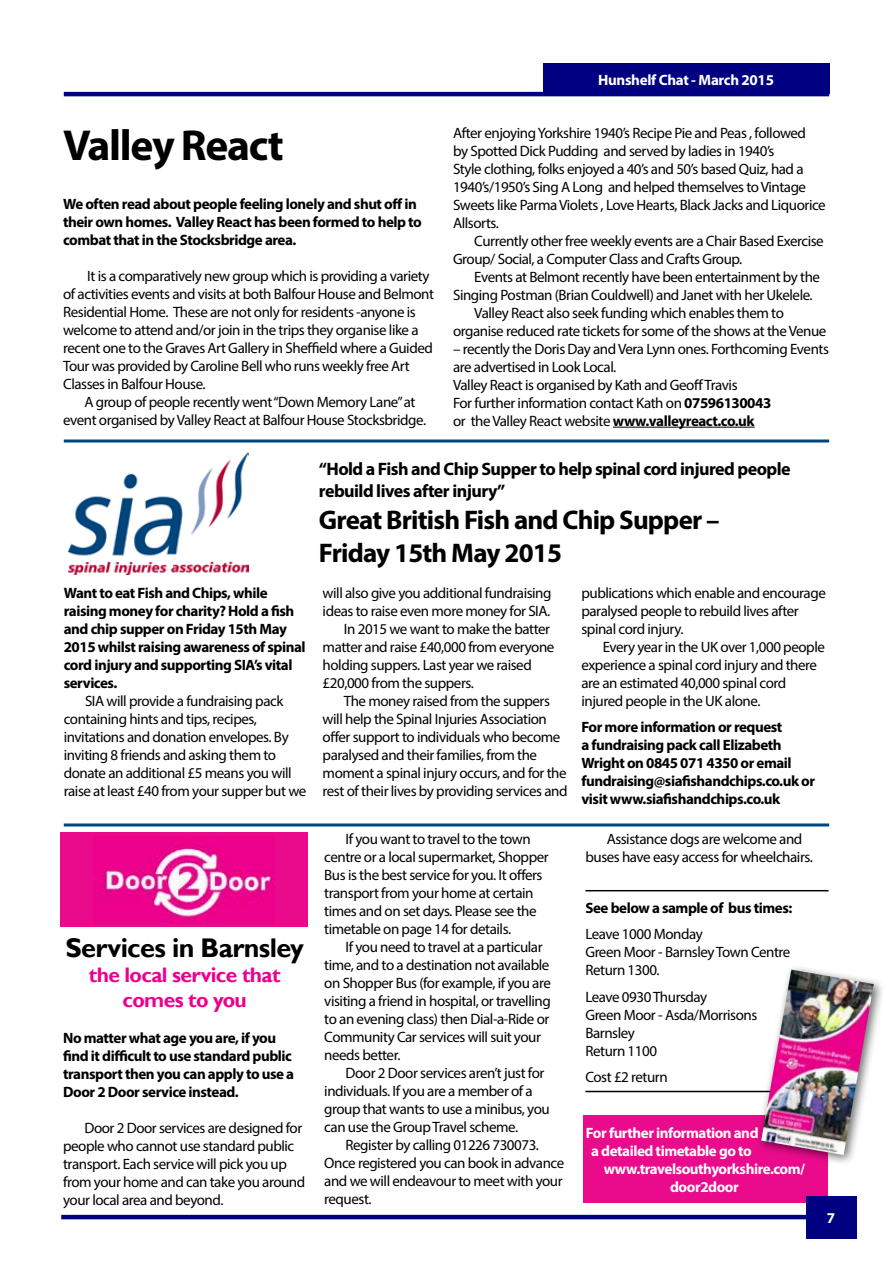
<style>
.page{position:relative;width:893px;height:1263px;background:#fff}
.page>*{position:absolute;margin:0;border:0;box-sizing:border-box;transform-origin:0 0}
.t1{font:700 43.5px "Myriad Pro";letter-spacing:-.03em;color:#000}
.t2{font:700 27px/32.4px "Myriad Pro";letter-spacing:-.03em;color:#000}
.t3{font:700 27px "Gill Sans";letter-spacing:-.025em;color:#000}
.t4{font:700 21px/25.2px "Gill Sans";letter-spacing:-.03em;color:#ec008c;text-align:center}
.t5{font:700 18px/21.6px "Myriad Pro";letter-spacing:-.03em;color:#000}
.t6{font:15px/18px "Myriad Pro";letter-spacing:-.03em;color:#000}
.t7{font:700 15px/18px "Myriad Pro";letter-spacing:-.03em;color:#000}
.t8{font:700 15px "Myriad Pro";letter-spacing:-.03em;color:#fff}
.s1{font-weight:700}
</style>
<div class="page">
<hr style="left:613px;top:427px;width:142px;height:1px;background:#000">
<img style="left:68px;top:452px;width:181px;height:122px">
<hr style="left:64px;top:439px;width:765px;height:3px;background:#00457c">
<hr style="left:64px;top:823px;width:765px;height:3px;background:#00457c">
<hr style="left:585px;top:890px;width:243px;height:1px;background:#000">
<hr style="left:585px;top:1091px;width:243px;height:1px;background:#000">
<div style="left:61px;top:832px;width:247px;height:95px;background:#ea0b8c"></div>
<img style="left:94px;top:837px;width:180px;height:87px">
<div style="left:583px;top:1116px;width:244px;height:87px;background:#ea0b8c"></div>
<hr style="left:61px;top:1215px;width:768px;height:4px;background:#000080">
<div style="left:806px;top:1196px;width:50px;height:43px;background:#000080"></div>
<hr style="left:64px;top:92px;width:765px;height:4px;background:#000080">
<div style="left:543px;top:64px;width:286px;height:30px;background:#000080"></div>
<div style="left:756px;top:964px;width:129px;height:203px;background:#000;opacity:.57"></div>
<img style="left:761px;top:969px;width:113px;height:186px">
<p class="t8" style="left:598px;top:70px;width:177px">Hunshelf Chat - March 2015</p>
<p class="t6" style="left:453px;top:123px;width:374px">After enjoying Yorkshire 1940’s Recipe Pie and Peas , followed<br>by Spotted Dick Pudding and served by ladies in 1940’s<br>Style clothing, folks enjoyed a 40’s and 50’s based Quiz, had a 1940’s/1950’s Sing A Long and helped themselves to Vintage Sweets like Parma Violets , Love Hearts, Black Jacks and Liquorice Allsorts.</p>
<p class="t6" style="left:453px;top:231px;width:372px;text-indent:21px">Currently other free weekly events are a Chair Based Exercise<br>Group/ Social, a Computer Class and Crafts Group.</p>
<p class="t6" style="left:474px;top:267px;width:347px">Events at Belmont recently have been entertainment by the</p>
<p class="t6" style="left:453px;top:285px;width:361px">Singing Postman (Brian Couldwell) and Janet with her Ukelele.</p>
<p class="t6" style="left:474px;top:303px;width:311px">Valley React also seek funding which enables them to</p>
<p class="t6" style="left:453px;top:321px;width:375px">organise reduced rate tickets for some of the shows at the Venue</p>
<p class="t6" style="left:453px;top:339px;width:377px">– recently the Doris Day and Vera Lynn ones. Forthcoming Events are advertised in Look Local.<br>Valley React is organised by Kath and Geoff Travis<br>For further information contact Kath on <span class="s1">07596130043<br></span>or the Valley React website <span class="s1">www.valleyreact.co.uk</span></p>
<p class="t5" style="left:319px;top:458px;width:473px">“Hold a Fish and Chip Supper to help spinal cord injured people rebuild lives after injury”</p>
<h2 class="t2" style="left:319px;top:503px;width:402px">Great British Fish and Chip Supper –<br>Friday 15th May 2015</h2>
<h1 class="t1" style="left:63px;top:117px;width:222px">Valley React</h1>
<p class="t7" style="left:63px;top:194px;width:360px">We often read about people feeling lonely and shut off in their own homes. Valley React has been formed to help to combat that in the Stocksbridge area.</p>
<p class="t6" style="left:63px;top:267px;width:372px;text-indent:24px">It is a comparatively new group which is providing a variety of activities events and visits at both Balfour House and Belmont Residential Home. These are not only for residents -anyone is welcome to attend and/or join in the trips they organise like a recent one to the Graves Art Gallery in Sheffield where a Guided Tour was provided by Caroline Bell who runs weekly free Art Classes in Balfour House.</p>
<p class="t6" style="left:63px;top:393px;width:364px;text-indent:21px">A group of people recently went “Down Memory Lane” at event organised by Valley React at Balfour House Stocksbridge.</p>
<p class="t7" style="left:64px;top:583px;width:243px">Want to eat Fish and Chips, while raising money for charity? Hold a fish and chip supper on Friday 15th May<br>2015 whilst raising awareness of spinal cord injury and supporting SIA’s vital services.</p>
<p class="t6" style="left:64px;top:691px;width:244px;text-indent:21px">SIA will provide a fundraising pack containing hints and tips, recipes, invitations and donation envelopes. By inviting 8 friends and asking them to donate an additional £5 means you will raise at least £40 from your supper but we</p>
<h2 class="t3" style="left:65px;top:931px;width:240px">Services in Barnsley</h2>
<h3 class="t4" style="left:89px;top:963px;width:193px">the local service that comes to you</h3>
<p class="t7" style="left:63px;top:1029px;width:233px">No matter what age you are, if you find it difficult to use standard public transport then you can apply to use a Door 2 Door service instead.</p>
<p class="t6" style="left:63px;top:1119px;width:244px;text-indent:21px">Door 2 Door services are designed for people who cannot use standard public transport. Each service will pick you up from your home and can take you around your local area and beyond.</p>
<p class="t6" style="left:323px;top:583px;width:230px">will also give you additional fundraising</p>
<p class="t6" style="left:323px;top:601px;width:229px">ideas to raise even more money for SIA.</p>
<p class="t6" style="left:344px;top:619px;width:208px">In 2015 we want to make the batter</p>
<p class="t6" style="left:323px;top:637px;width:233px">matter and raise £40,000 from everyone</p>
<p class="t6" style="left:323px;top:655px;width:211px">holding suppers. Last year we raised</p>
<p class="t6" style="left:323px;top:673px;width:153px">£20,000 from the suppers.</p>
<p class="t6" style="left:344px;top:691px;width:208px">The money raised from the suppers</p>
<p class="t6" style="left:323px;top:709px;width:226px">will help the Spinal Injuries Association</p>
<p class="t6" style="left:323px;top:727px;width:239px">offer support to individuals who become</p>
<p class="t6" style="left:323px;top:745px;width:216px">paralysed and their families, from the</p>
<p class="t6" style="left:323px;top:763px;width:245px">moment a spinal injury occurs, and for the</p>
<p class="t6" style="left:323px;top:781px;width:246px">rest of their lives by providing services and</p>
<p class="t6" style="left:324px;top:829px;width:226px;text-indent:21px">If you want to travel to the town centre or a local supermarket, Shopper Bus is the best service for you. It offers transport from your home at certain times and on set days. Please see the timetable on page 14 for details.</p>
<p class="t6" style="left:324px;top:937px;width:228px;text-indent:21px">If you need to travel at a particular time, and to a destination not available on Shopper Bus (for example, if you are visiting a friend in hospital, or travelling to an evening class) then Dial-a-Ride or Community Car services will suit your needs better.</p>
<p class="t6" style="left:324px;top:1063px;width:227px;text-indent:21px">Door 2 Door services aren’t just for individuals. If you are a member of a group that wants to use a minibus, you can use the Group Travel scheme.</p>
<p class="t6" style="left:324px;top:1135px;width:242px;text-indent:21px">Register by calling 01226 730073.<br>Once registered you can book in advance and we will endeavour to meet with your request.</p>
<p class="t6" style="left:581px;top:583px;width:246px">publications which enable and encourage paralysed people to rebuild lives after spinal cord injury.</p>
<p class="t6" style="left:581px;top:637px;width:245px;text-indent:21px">Every year in the UK over 1,000 people experience a spinal cord injury and there are an estimated 40,000 spinal cord injured people in the UK alone.</p>
<p class="t7" style="left:581px;top:718px;width:235px">For more information or request<br>a fundraising pack call Elizabeth Wright on 0845 071 4350 or email fundraising@siafishandchips.co.uk or visit www.siafishandchips.co.uk</p>
<p class="t6" style="left:585px;top:829px;width:229px;text-indent:21px">Assistance dogs are welcome and buses have easy access for wheelchairs.</p>
<p class="t7" style="left:585px;top:898px;width:208px">See below a sample of bus times:</p>
<p class="t6" style="left:585px;top:925px;width:206px">Leave 1000 Monday<br>Green Moor - Barnsley Town Centre<br>Return 1300.</p>
<p class="t6" style="left:585px;top:987px;width:173px">Leave 0930 Thursday<br>Green Moor - Asda/Morrisons<br>Barnsley<br>Return 1100</p>
<p class="t6" style="left:585px;top:1068px;width:84px">Cost £2 return</p>
<p class="t8" style="left:586px;top:1123px;width:174px">For further information and</p>
<p class="t8" style="left:591px;top:1141px;width:162px">a detailed timetable go to</p>
<p class="t8" style="left:604px;top:1159px;width:203px">www.travelsouthyorkshire.com/</p>
<p class="t8" style="left:670px;top:1177px;width:70px">door2door</p>
<p class="t8" style="left:827px;top:1208px;width:10px">7</p>
</div>
